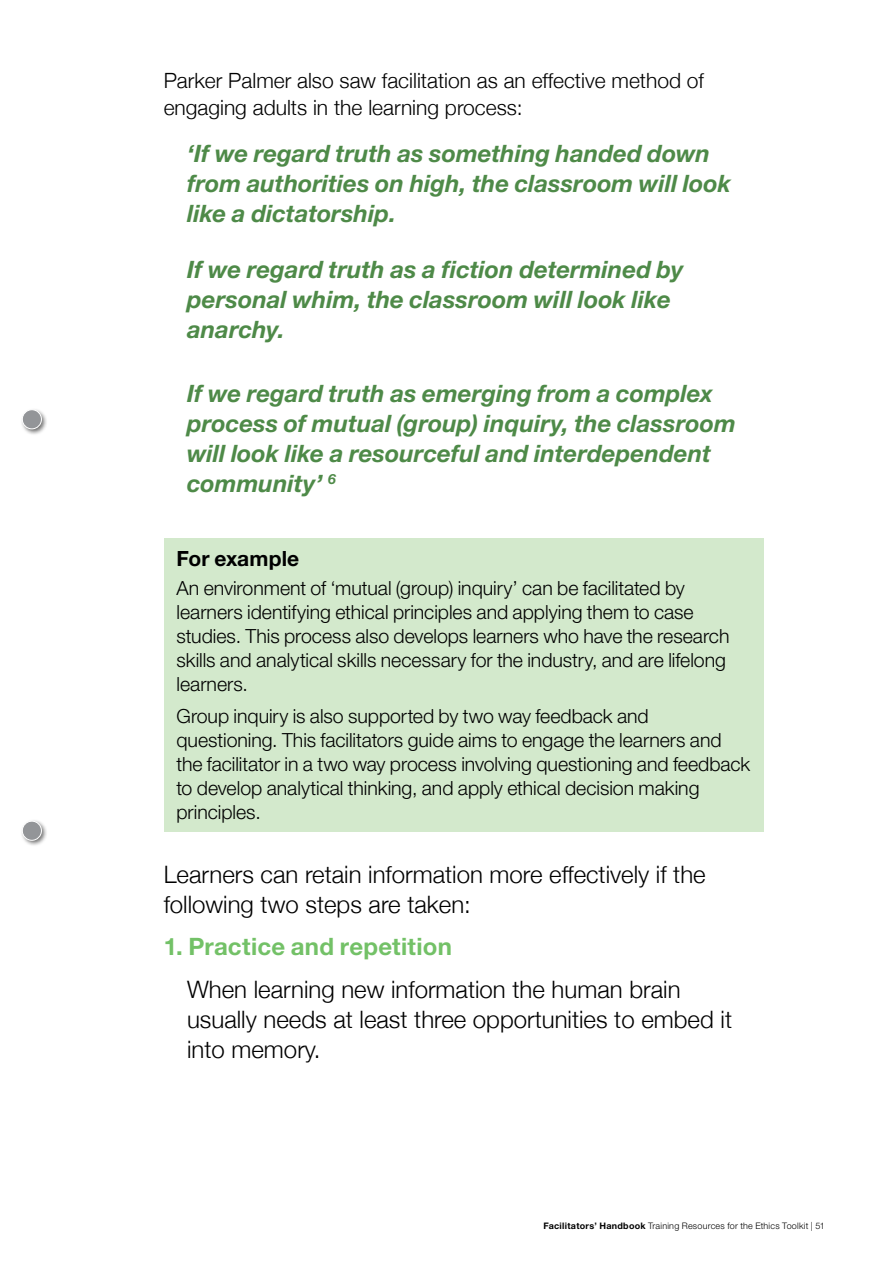
<style>
.page{position:relative;width:893px;height:1263px;background:#fff}
.page>*{position:absolute;margin:0;border:0;box-sizing:border-box;transform-origin:0 0}
.t1{font:italic 700 24px/30px "Helvetica Neue LT Std";color:#4e8a48}
.t2{font:300 24px/30px "Helvetica Neue";color:#000}
.t3{font:700 24px "Helvetica Neue LT Std";letter-spacing:.01em;color:#73c167}
.t4{font:300 21px/27px "Helvetica Neue";color:#000}
.t5{font:700 21px "Helvetica Neue LT Std";letter-spacing:.005em;color:#000}
.t6{font:300 19.5px/24px "Helvetica Neue LT Std";color:#000}
.t7{font:300 9px "Helvetica Neue LT Std";letter-spacing:.02em;color:#000}
.s1{font-weight:700}
</style>
<div class="page">
<div style="left:164px;top:539px;width:600px;height:293px;background:#d3e9cc"></div>
<div style="left:20px;top:408px;width:28px;height:28px;background:#000;opacity:.55"></div>
<div style="left:22px;top:410px;width:19px;height:19px;background:#939598;border-radius:50%"></div>
<div style="left:22px;top:409px;width:20px;height:20px;border:1px solid #fff;border-radius:50%"></div>
<div style="left:20px;top:819px;width:28px;height:28px;background:#000;opacity:.55"></div>
<div style="left:22px;top:821px;width:19px;height:19px;background:#939598;border-radius:50%"></div>
<div style="left:22px;top:821px;width:20px;height:19px;border:1px solid #fff;border-radius:50%"></div>
<p class="t4" style="left:164px;top:67px;width:542px">Parker Palmer also saw facilitation as an effective method of engaging adults in the learning process:</p>
<p class="t1" style="left:187px;top:138px;width:545px">‘If we regard truth as something handed down from authorities on high, the classroom will look like a dictatorship.</p>
<p class="t1" style="left:187px;top:254px;width:498px">If we regard truth as a fiction determined by personal whim, the classroom will look like anarchy.</p>
<p class="t1" style="left:187px;top:378px;width:550px">If we regard truth as emerging from a complex process of mutual (group) inquiry, the classroom will look like a resourceful and interdependent community’ <sup>6</sup></p>
<p class="t5" style="left:176px;top:546px;width:124px">For example</p>
<p class="t6" style="left:176px;top:575px;width:554px">An environment of ‘mutual (group) inquiry’ can be facilitated by learners identifying ethical principles and applying them to case studies. This process also develops learners who have the research skills and analytical skills necessary for the industry, and are lifelong learners.</p>
<p class="t6" style="left:176px;top:704px;width:575px">Group inquiry is also supported by two way feedback and questioning. This facilitators guide aims to engage the learners and the facilitator in a two way process involving questioning and feedback to develop analytical thinking, and apply ethical decision making principles.</p>
<p class="t2" style="left:164px;top:859px;width:543px">Learners can retain information more effectively if the following two steps are taken:</p>
<p class="t3" style="left:164px;top:931px;width:290px">1. Practice and repetition</p>
<p class="t2" style="left:187px;top:973px;width:546px">When learning new information the human brain usually needs at least three opportunities to embed it into memory.</p>
<p class="t7" style="left:543px;top:1220px;width:283px"><span class="s1">Facilitators’ Handbook</span> Training Resources for the Ethics Toolkit | 51</p>
</div>
